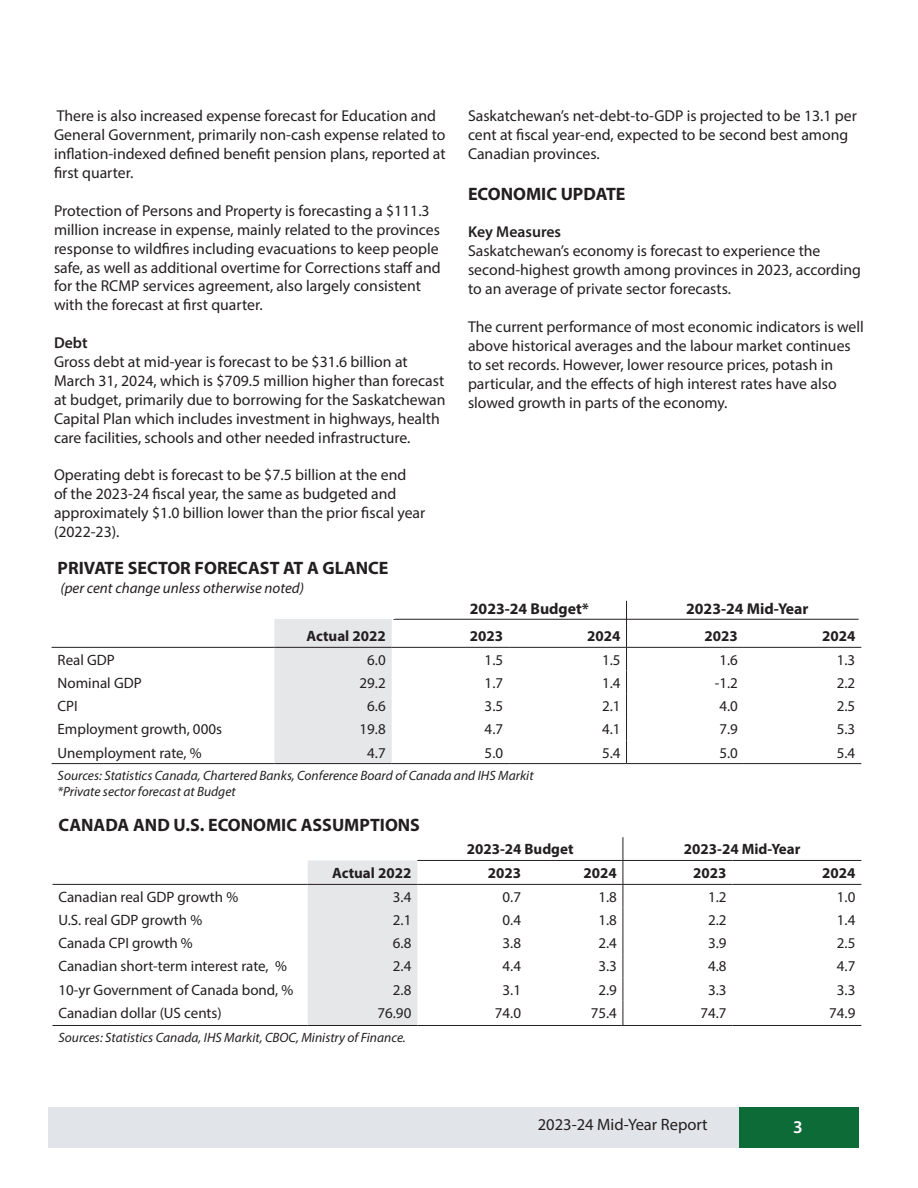
<style>
.page{position:relative;width:918px;height:1188px;background:#fff}
.page>*{position:absolute;margin:0;border:0;box-sizing:border-box;transform-origin:0 0}
.t1{font:700 18px "Myriad Pro";color:#231f20}
.t2{font:600 18px "Myriad Pro";color:#fff}
.t3{font:16.5px "Myriad Pro";color:#231f20}
.t4{font:15.75px/18.9px "Myriad Pro";color:#231f20}
.t5{font:15.75px/18.9px "Myriad Pro";color:#242021}
.t6{font:700 15.75px "Myriad Pro";color:#231f20}
.t7{font:600 15.75px "Myriad Pro";color:#231f20}
.t8{font:15px "Myriad Pro";color:#231f20}
.t9{font:700 15px "Myriad Pro";color:#231f20}
.t10{font:italic 15px "Myriad Pro";color:#231f20}
.t11{font:italic 13.5px "Myriad Pro";color:#231f20}
</style>
<div class="page">
<div style="left:49px;top:1107px;width:810px;height:41px;background:#e1e4e8"></div>
<div style="left:739px;top:1107px;width:120px;height:41px;background:#0d6b38"></div>
<div style="left:274px;top:619px;width:118px;height:144px;background:#e6e7e9"></div>
<hr style="left:52px;top:647px;width:222px;height:1px;background:#231f20">
<hr style="left:274px;top:647px;width:118px;height:1px;background:#231f20">
<hr style="left:392px;top:647px;width:117px;height:1px;background:#231f20">
<hr style="left:509px;top:647px;width:117px;height:1px;background:#231f20">
<hr style="left:627px;top:647px;width:117px;height:1px;background:#231f20">
<hr style="left:744px;top:647px;width:117px;height:1px;background:#231f20">
<hr style="left:52px;top:763px;width:222px;height:1px;background:#231f20">
<hr style="left:274px;top:763px;width:118px;height:1px;background:#231f20">
<hr style="left:627px;top:763px;width:117px;height:1px;background:#231f20">
<hr style="left:744px;top:763px;width:117px;height:1px;background:#231f20">
<svg style="left:626px;top:601px;width:1px;height:162px"></svg>
<hr style="left:392px;top:763px;width:117px;height:1px;background:#231f20">
<hr style="left:509px;top:763px;width:118px;height:1px;background:#231f20">
<hr style="left:393px;top:619px;width:466px;height:1px;background:#231f20">
<svg style="left:52px;top:860px;width:365px;height:165px"></svg>
<hr style="left:52px;top:884px;width:256px;height:1px;background:#231f20">
<hr style="left:308px;top:884px;width:109px;height:1px;background:#231f20">
<hr style="left:417px;top:884px;width:110px;height:1px;background:#231f20">
<hr style="left:527px;top:884px;width:96px;height:1px;background:#231f20">
<hr style="left:623px;top:884px;width:110px;height:1px;background:#231f20">
<hr style="left:733px;top:884px;width:128px;height:1px;background:#231f20">
<hr style="left:417px;top:860px;width:110px;height:1px;background:#231f20">
<hr style="left:527px;top:860px;width:96px;height:1px;background:#231f20">
<hr style="left:623px;top:860px;width:110px;height:1px;background:#231f20">
<hr style="left:733px;top:860px;width:128px;height:1px;background:#231f20">
<svg style="left:623px;top:837px;width:1px;height:188px"></svg>
<hr style="left:52px;top:1025px;width:256px;height:1px;background:#231f20">
<hr style="left:308px;top:1025px;width:109px;height:1px;background:#231f20">
<hr style="left:417px;top:1025px;width:110px;height:1px;background:#231f20">
<hr style="left:527px;top:1025px;width:96px;height:1px;background:#231f20">
<hr style="left:623px;top:1025px;width:110px;height:1px;background:#231f20">
<hr style="left:733px;top:1025px;width:128px;height:1px;background:#231f20">
<p class="t4" style="left:54px;top:106px;width:393px">There is also increased expense forecast for Education and General Government, primarily non-cash expense related to inflation-indexed defined benefit pension plans, reported at first quarter.</p>
<p class="t4" style="left:54px;top:201px;width:388px">Protection of Persons and Property is forecasting a $111.3 million increase in expense, mainly related to the provinces response to wildfires including evacuations to keep people safe, as well as additional overtime for Corrections staff and for the RCMP services agreement, also largely consistent with the forecast at first quarter.</p>
<p class="t7" style="left:54px;top:333px;width:35px">Debt</p>
<p class="t4" style="left:54px;top:352px;width:393px">Gross debt at mid-year is forecast to be $31.6 billion at March 31, 2024, which is $709.5 million higher than forecast at budget, primarily due to borrowing for the Saskatchewan Capital Plan which includes investment in highways, health care facilities, schools and other needed infrastructure.</p>
<p class="t4" style="left:54px;top:465px;width:373px">Operating debt is forecast to be $7.5 billion at the end<br>of the 2023-24 fiscal year, the same as budgeted and approximately $1.0 billion lower than the prior fiscal year (2022-23).</p>
<p class="t4" style="left:468px;top:106px;width:390px">Saskatchewan’s net-debt-to-GDP is projected to be 13.1 per cent at fiscal year-end, expected to be second best among<br>Canadian provinces.</p>
<p class="t1" style="left:468px;top:182px;width:159px">ECONOMIC UPDATE</p>
<p class="t7" style="left:468px;top:222px;width:95px">Key Measures</p>
<p class="t5" style="left:468px;top:241px;width:395px">Saskatchewan’s economy is forecast to experience the second-highest growth among provinces in 2023, according to an average of private sector forecasts.</p>
<p class="t5" style="left:468px;top:317px;width:397px">The current performance of most economic indicators is well above historical averages and the labour market continues to set records. However, lower resource prices, potash in particular, and the effects of high interest rates have also slowed growth in parts of the economy.</p>
<p class="t1" style="left:58px;top:556px;width:332px">PRIVATE SECTOR FORECAST AT A GLANCE</p>
<p class="t10" style="left:60px;top:579px;width:245px">(per cent change unless otherwise noted)</p>
<p class="t9" style="left:306px;top:627px;width:81px">Actual 2022</p>
<p class="t9" style="left:470px;top:627px;width:35px">2023</p>
<p class="t9" style="left:587px;top:627px;width:35px">2024</p>
<p class="t9" style="left:705px;top:627px;width:35px">2023</p>
<p class="t9" style="left:822px;top:627px;width:35px">2024</p>
<p class="t8" style="left:58px;top:650px;width:59px">Real GDP</p>
<p class="t8" style="left:367px;top:650px;width:20px">6.0</p>
<p class="t8" style="left:485px;top:650px;width:20px">1.5</p>
<p class="t8" style="left:602px;top:650px;width:20px">1.5</p>
<p class="t8" style="left:719px;top:650px;width:20px">1.6</p>
<p class="t8" style="left:837px;top:650px;width:20px">1.3</p>
<p class="t8" style="left:58px;top:674px;width:86px">Nominal GDP</p>
<p class="t8" style="left:360px;top:674px;width:28px">29.2</p>
<p class="t8" style="left:485px;top:674px;width:20px">1.7</p>
<p class="t8" style="left:602px;top:674px;width:20px">1.4</p>
<p class="t8" style="left:715px;top:674px;width:25px">-1.2</p>
<p class="t8" style="left:837px;top:674px;width:20px">2.2</p>
<p class="t8" style="left:58px;top:697px;width:22px">CPI</p>
<p class="t8" style="left:367px;top:697px;width:20px">6.6</p>
<p class="t8" style="left:485px;top:697px;width:20px">3.5</p>
<p class="t8" style="left:602px;top:697px;width:20px">2.1</p>
<p class="t8" style="left:719px;top:697px;width:20px">4.0</p>
<p class="t8" style="left:837px;top:697px;width:20px">2.5</p>
<p class="t8" style="left:58px;top:720px;width:166px">Employment growth, 000s</p>
<p class="t8" style="left:360px;top:720px;width:28px">19.8</p>
<p class="t8" style="left:485px;top:720px;width:20px">4.7</p>
<p class="t8" style="left:602px;top:720px;width:20px">4.1</p>
<p class="t8" style="left:719px;top:720px;width:20px">7.9</p>
<p class="t8" style="left:837px;top:720px;width:20px">5.3</p>
<p class="t8" style="left:58px;top:743px;width:146px">Unemployment rate, %</p>
<p class="t8" style="left:367px;top:743px;width:20px">4.7</p>
<p class="t8" style="left:485px;top:743px;width:20px">5.0</p>
<p class="t8" style="left:602px;top:743px;width:20px">5.4</p>
<p class="t8" style="left:719px;top:743px;width:20px">5.0</p>
<p class="t8" style="left:837px;top:743px;width:20px">5.4</p>
<p class="t11" style="left:58px;top:767px;width:477px">Sources: Statistics Canada, Chartered Banks, Conference Board of Canada and IHS Markit</p>
<p class="t11" style="left:58px;top:783px;width:180px">*Private sector forecast at Budget</p>
<p class="t6" style="left:470px;top:598px;width:121px">2023-24 Budget*</p>
<p class="t6" style="left:686px;top:598px;width:124px">2023-24 Mid-Year</p>
<p class="t1" style="left:58px;top:813px;width:363px">CANADA AND U.S. ECONOMIC ASSUMPTIONS</p>
<p class="t9" style="left:467px;top:840px;width:108px">2023-24 Budget</p>
<p class="t9" style="left:684px;top:840px;width:118px">2023-24 Mid-Year</p>
<p class="t9" style="left:332px;top:863px;width:81px">Actual 2022</p>
<p class="t9" style="left:488px;top:863px;width:35px">2023</p>
<p class="t9" style="left:584px;top:863px;width:35px">2024</p>
<p class="t9" style="left:693px;top:863px;width:35px">2023</p>
<p class="t9" style="left:822px;top:863px;width:35px">2024</p>
<p class="t8" style="left:58px;top:887px;width:181px">Canadian real GDP growth %</p>
<p class="t8" style="left:393px;top:887px;width:20px">3.4</p>
<p class="t8" style="left:503px;top:887px;width:20px">0.7</p>
<p class="t8" style="left:598px;top:887px;width:20px">1.8</p>
<p class="t8" style="left:708px;top:887px;width:20px">1.2</p>
<p class="t8" style="left:837px;top:887px;width:20px">1.0</p>
<p class="t8" style="left:58px;top:911px;width:145px">U.S. real GDP growth %</p>
<p class="t8" style="left:393px;top:911px;width:20px">2.1</p>
<p class="t8" style="left:503px;top:911px;width:20px">0.4</p>
<p class="t8" style="left:598px;top:911px;width:20px">1.8</p>
<p class="t8" style="left:708px;top:911px;width:20px">2.2</p>
<p class="t8" style="left:837px;top:911px;width:20px">1.4</p>
<p class="t8" style="left:58px;top:934px;width:136px">Canada CPI growth %</p>
<p class="t8" style="left:393px;top:934px;width:20px">6.8</p>
<p class="t8" style="left:503px;top:934px;width:20px">3.8</p>
<p class="t8" style="left:598px;top:934px;width:20px">2.4</p>
<p class="t8" style="left:708px;top:934px;width:20px">3.9</p>
<p class="t8" style="left:837px;top:934px;width:20px">2.5</p>
<p class="t8" style="left:58px;top:957px;width:230px">Canadian short-term interest rate, %</p>
<p class="t8" style="left:393px;top:957px;width:20px">2.4</p>
<p class="t8" style="left:503px;top:957px;width:20px">4.4</p>
<p class="t8" style="left:598px;top:957px;width:20px">3.3</p>
<p class="t8" style="left:708px;top:957px;width:20px">4.8</p>
<p class="t8" style="left:837px;top:957px;width:20px">4.7</p>
<p class="t8" style="left:58px;top:980px;width:236px">10-yr Government of Canada bond, %</p>
<p class="t8" style="left:393px;top:980px;width:20px">2.8</p>
<p class="t8" style="left:503px;top:980px;width:20px">3.1</p>
<p class="t8" style="left:598px;top:980px;width:20px">2.9</p>
<p class="t8" style="left:708px;top:980px;width:20px">3.3</p>
<p class="t8" style="left:837px;top:980px;width:20px">3.3</p>
<p class="t8" style="left:58px;top:1004px;width:165px">Canadian dollar (US cents)</p>
<p class="t8" style="left:377px;top:1004px;width:35px">76.90</p>
<p class="t8" style="left:495px;top:1004px;width:28px">74.0</p>
<p class="t8" style="left:591px;top:1004px;width:28px">75.4</p>
<p class="t8" style="left:700px;top:1004px;width:28px">74.7</p>
<p class="t8" style="left:829px;top:1004px;width:28px">74.9</p>
<p class="t11" style="left:58px;top:1029px;width:349px">Sources: Statistics Canada, IHS Markit, CBOC, Ministry of Finance.</p>
<p class="t3" style="left:538px;top:1114px;width:171px">2023-24 Mid-Year Report</p>
<p class="t2" style="left:793px;top:1115px;width:11px">3</p>
</div>
